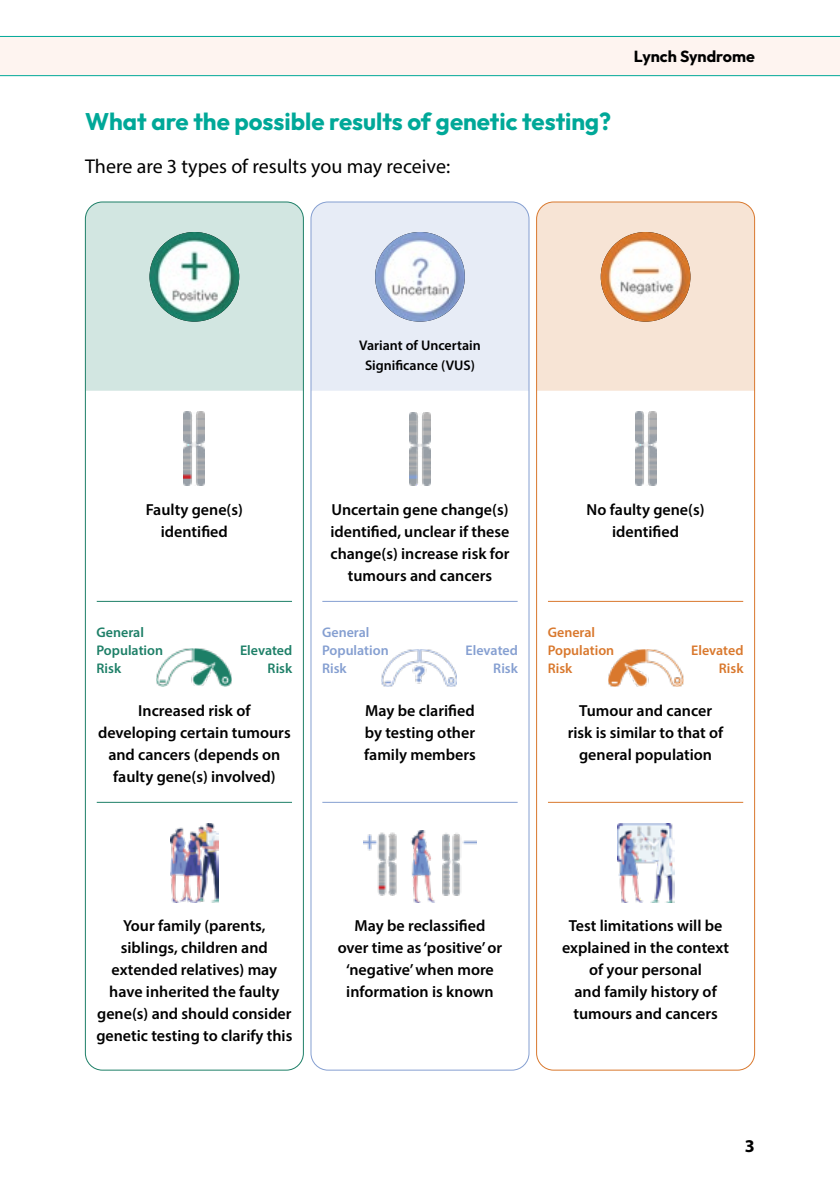
<style>
.page{position:relative;width:840px;height:1191px;background:#fff}
.page>*{position:absolute;margin:0;border:0;box-sizing:border-box;transform-origin:0 0}
.t1{font:100 24px "Outfit";color:#00a898}
.t2{font:20px "Myriad Pro";color:#000}
.t3{font:700 18px "Myriad Pro";color:#000}
.t4{font:600 16px/22px "Myriad Pro";color:#000;text-align:center}
.t5{font:100 16px "Outfit";color:#000}
.t6{font:600 14px/20px "Myriad Pro";color:#000;text-align:center}
.t7{font:600 14px/18px "Myriad Pro";color:#859fd1}
.t8{font:600 14px/18px "Myriad Pro";color:#d9782d}
.t9{font:600 14px/18px "Myriad Pro";color:#1d7f67}
</style>
<div class="page">
<div style="left:0;top:36px;width:839px;height:40px;background:#fef4f0"></div>
<div style="left:312px;top:202px;width:216px;height:189px;background:#e7ecf6"></div>
<img style="left:409px;top:412px;width:21px;height:73px">
<img style="left:363px;top:830px;width:113px;height:72px">
<img style="left:381px;top:649px;width:75px;height:37px">
<div style="left:310px;top:202px;width:219px;height:868px;border:1px solid #859fd1;border-radius:17px"></div>
<hr style="left:322px;top:802px;width:195px;height:1px;background:#859fd1">
<hr style="left:322px;top:601px;width:195px;height:1px;background:#859fd1">
<div style="left:536px;top:202px;width:218px;height:189px;background:#f7e4d5"></div>
<img style="left:635px;top:412px;width:20px;height:73px">
<img style="left:617px;top:823px;width:56px;height:79px">
<img style="left:608px;top:649px;width:74px;height:37px">
<div style="left:536px;top:202px;width:218px;height:868px;border:1px solid #d9782d;border-radius:17px"></div>
<hr style="left:547px;top:802px;width:195px;height:1px;background:#d9782d">
<hr style="left:547px;top:601px;width:195px;height:1px;background:#d9782d">
<div style="left:85px;top:202px;width:218px;height:189px;background:#d2e6e1"></div>
<img style="left:184px;top:412px;width:21px;height:73px">
<img style="left:170px;top:823px;width:48px;height:79px">
<img style="left:157px;top:648px;width:75px;height:38px">
<div style="left:85px;top:202px;width:218px;height:868px;border:1px solid #1d7f67;border-radius:17px"></div>
<hr style="left:97px;top:802px;width:195px;height:1px;background:#1d7f67">
<hr style="left:97px;top:601px;width:195px;height:1px;background:#1d7f67">
<img style="left:149px;top:232px;width:90px;height:89px;border-radius:45px">
<img style="left:375px;top:232px;width:89px;height:89px;border-radius:45px">
<img style="left:600px;top:232px;width:90px;height:89px;border-radius:45px">
<h1 class="t1" style="left:85px;top:108px;width:527px">What are the possible results of genetic testing?</h1>
<p class="t2" style="left:85px;top:154px;width:366px">There are 3 types of results you may receive:</p>
<p class="t5" style="left:633px;top:47px;width:123px">Lynch Syndrome</p>
<p class="t6" style="left:359px;top:335px;width:123px">Variant of Uncertain<br>Significance (VUS)</p>
<p class="t4" style="left:146px;top:498px;width:98px">Faulty gene(s) identified</p>
<p class="t9" style="left:96px;top:622px;width:68px">General<br>Population<br>Risk</p>
<p class="t9" style="left:240px;top:640px;width:54px;text-align:right">Elevated<br>Risk</p>
<p class="t4" style="left:98px;top:699px;width:194px">Increased risk of developing certain tumours and cancers (depends on faulty gene(s) involved)</p>
<p class="t4" style="left:330px;top:498px;width:180px">Uncertain gene change(s) identified, unclear if these change(s) increase risk for tumours and cancers</p>
<p class="t7" style="left:322px;top:622px;width:68px">General<br>Population<br>Risk</p>
<p class="t7" style="left:465px;top:640px;width:54px;text-align:right">Elevated<br>Risk</p>
<p class="t4" style="left:364px;top:699px;width:113px;text-align:justify">May be clarified by testing other family members</p>
<p class="t4" style="left:586px;top:498px;width:119px">No faulty gene(s) identified</p>
<p class="t8" style="left:547px;top:622px;width:68px">General<br>Population<br>Risk</p>
<p class="t8" style="left:690px;top:640px;width:54px;text-align:right">Elevated<br>Risk</p>
<p class="t4" style="left:567px;top:699px;width:157px">Tumour and cancer risk is similar to that of general population</p>
<p class="t4" style="left:96px;top:914px;width:197px">Your family (parents, siblings, children and extended relatives) may have inherited the faulty gene(s) and should consider genetic testing to clarify this</p>
<p class="t4" style="left:337px;top:914px;width:166px">May be reclassified over time as ‘positive’ or ‘negative’ when more information is known</p>
<p class="t4" style="left:561px;top:914px;width:168px">Test limitations will be explained in the context of your personal<br>and family history of tumours and cancers</p>
<p class="t3" style="left:744px;top:1134px;width:11px">3</p>
</div>
